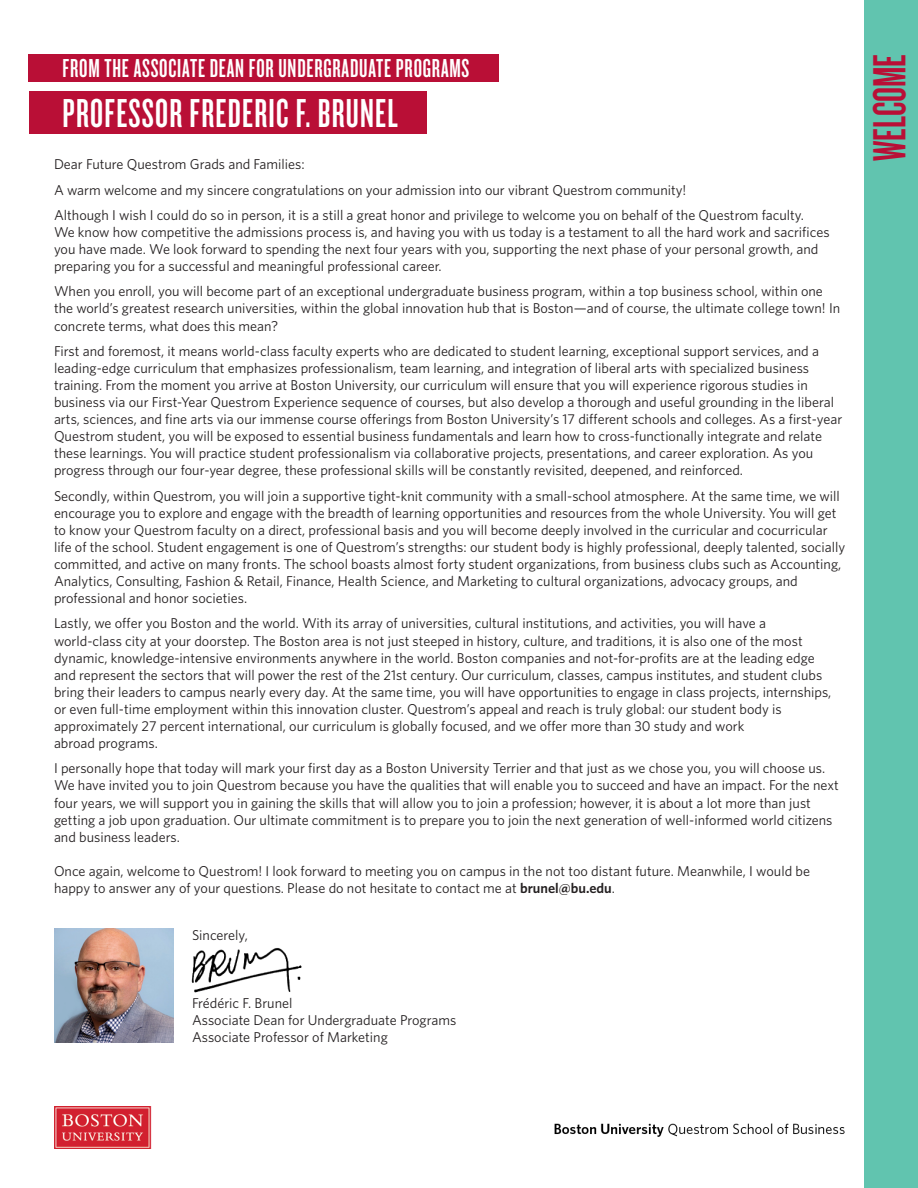
<style>
.page{position:relative;width:918px;height:1188px;background:#fff}
.page>*{position:absolute;margin:0;border:0;box-sizing:border-box;transform-origin:0 0}
.t1{font:48.3px "Knockout 47 Bantamweight";color:#b90f36}
.t2{font:42px "Knockout 47 Bantamweight";letter-spacing:.03em;color:#fff}
.t3{font:27px "Knockout 47 Bantamweight";letter-spacing:.03em;color:#fff}
.t4{font:14.25px/17.1px "Whitney";color:#231f20}
.s1{font-weight:600}
</style>
<div class="page">
<div style="left:864px;top:0;width:54px;height:1188px;background:#61c4af"></div>
<img style="left:54px;top:1106px;width:98px;height:43px">
<img style="left:554px;top:1123px;width:291px;height:14px">
<div style="left:29px;top:92px;width:398px;height:42px;background:#b90f36"></div>
<div style="left:29px;top:54px;width:470px;height:28px;background:#b90f36"></div>
<img style="left:54px;top:928px;width:120px;height:115px">
<img style="left:191px;top:948px;width:111px;height:45px">
<p class="t3" style="left:63px;top:52px;width:408px">FROM THE ASSOCIATE DEAN FOR UNDERGRADUATE PROGRAMS</p>
<p class="t2" style="left:63px;top:89px;width:337px">PROFESSOR FREDERIC F. BRUNEL</p>
<p class="t4" style="left:54px;top:156px;width:252px">Dear Future Questrom Grads and Families:</p>
<p class="t4" style="left:54px;top:181px;width:634px">A warm welcome and my sincere congratulations on your admission into our vibrant Questrom community!</p>
<p class="t4" style="left:54px;top:206px;width:777px">Although I wish I could do so in person, it is a still a great honor and privilege to welcome you on behalf of the Questrom faculty.<br>We know how competitive the admissions process is, and having you with us today is a testament to all the hard work and sacrifices you have made. We look forward to spending the next four years with you, supporting the next phase of your personal growth, and preparing you for a successful and meaningful professional career.</p>
<p class="t4" style="left:54px;top:283px;width:788px">When you enroll, you will become part of an exceptional undergraduate business program, within a top business school, within one the world’s greatest research universities, within the global innovation hub that is Boston—and of course, the ultimate college town! In concrete terms, what does this mean?</p>
<p class="t4" style="left:54px;top:342px;width:790px">First and foremost, it means world-class faculty experts who are dedicated to student learning, exceptional support services, and a leading-edge curriculum that emphasizes professionalism, team learning, and integration of liberal arts with specialized business training. From the moment you arrive at Boston University, our curriculum will ensure that you will experience rigorous studies in business via our First-Year Questrom Experience sequence of courses, but also develop a thorough and useful grounding in the liberal arts, sciences, and fine arts via our immense course offerings from Boston University’s 17 different schools and colleges. As a first-year Questrom student, you will be exposed to essential business fundamentals and learn how to cross-functionally integrate and relate these learnings. You will practice student professionalism via collaborative projects, presentations, and career exploration. As you progress through our four-year degree, these professional skills will be constantly revisited, deepened, and reinforced.</p>
<p class="t4" style="left:54px;top:487px;width:793px">Secondly, within Questrom, you will join a supportive tight-knit community with a small-school atmosphere. At the same time, we will encourage you to explore and engage with the breadth of learning opportunities and resources from the whole University. You will get to know your Questrom faculty on a direct, professional basis and you will become deeply involved in the curricular and cocurricular life of the school. Student engagement is one of Questrom’s strengths: our student body is highly professional, deeply talented, socially committed, and active on many fronts. The school boasts almost forty student organizations, from business clubs such as Accounting, Analytics, Consulting, Fashion &amp; Retail, Finance, Health Science, and Marketing to cultural organizations, advocacy groups, and professional and honor societies.</p>
<p class="t4" style="left:54px;top:615px;width:714px">Lastly, we offer you Boston and the world. With its array of universities, cultural institutions, and activities, you will have a</p>
<p class="t4" style="left:54px;top:632px;width:762px">world-class city at your doorstep. The Boston area is not just steeped in history, culture, and traditions, it is also one of the most dynamic, knowledge-intensive environments anywhere in the world. Boston companies and not-for-profits are at the leading edge</p>
<p class="t4" style="left:54px;top:666px;width:779px">and represent the sectors that will power the rest of the 21st century. Our curriculum, classes, campus institutes, and student clubs bring their leaders to campus nearly every day. At the same time, you will have opportunities to engage in class projects, internships, or even full-time employment within this innovation cluster. Questrom’s appeal and reach is truly global: our student body is approximately 27 percent international, our curriculum is globally focused, and we offer more than 30 study and work</p>
<p class="t4" style="left:54px;top:734px;width:105px">abroad programs.</p>
<p class="t4" style="left:54px;top:760px;width:786px">I personally hope that today will mark your first day as a Boston University Terrier and that just as we chose you, you will choose us.<br>We have invited you to join Questrom because you have the qualities that will enable you to succeed and have an impact. For the next four years, we will support you in gaining the skills that will allow you to join a profession; however, it is about a lot more than just getting a job upon graduation. Our ultimate commitment is to prepare you to join the next generation of well-informed world citizens and business leaders.</p>
<p class="t4" style="left:54px;top:862px;width:758px">Once again, welcome to Questrom! I look forward to meeting you on campus in the not too distant future. Meanwhile, I would be happy to answer any of your questions. Please do not hesitate to contact me at <span class="s1">brunel@bu.edu</span>.</p>
<p class="t4" style="left:192px;top:926px;width:57px">Sincerely,</p>
<p class="t4" style="left:192px;top:994px;width:102px">Frédéric F. Brunel</p>
<p class="t4" style="left:192px;top:1012px;width:266px">Associate Dean for Undergraduate Programs</p>
<p class="t4" style="left:192px;top:1029px;width:197px">Associate Professor of Marketing</p>
<p class="t1" style="left:861px;top:161px;width:108px;rotate:-90deg">WELCOME</p>
</div>
